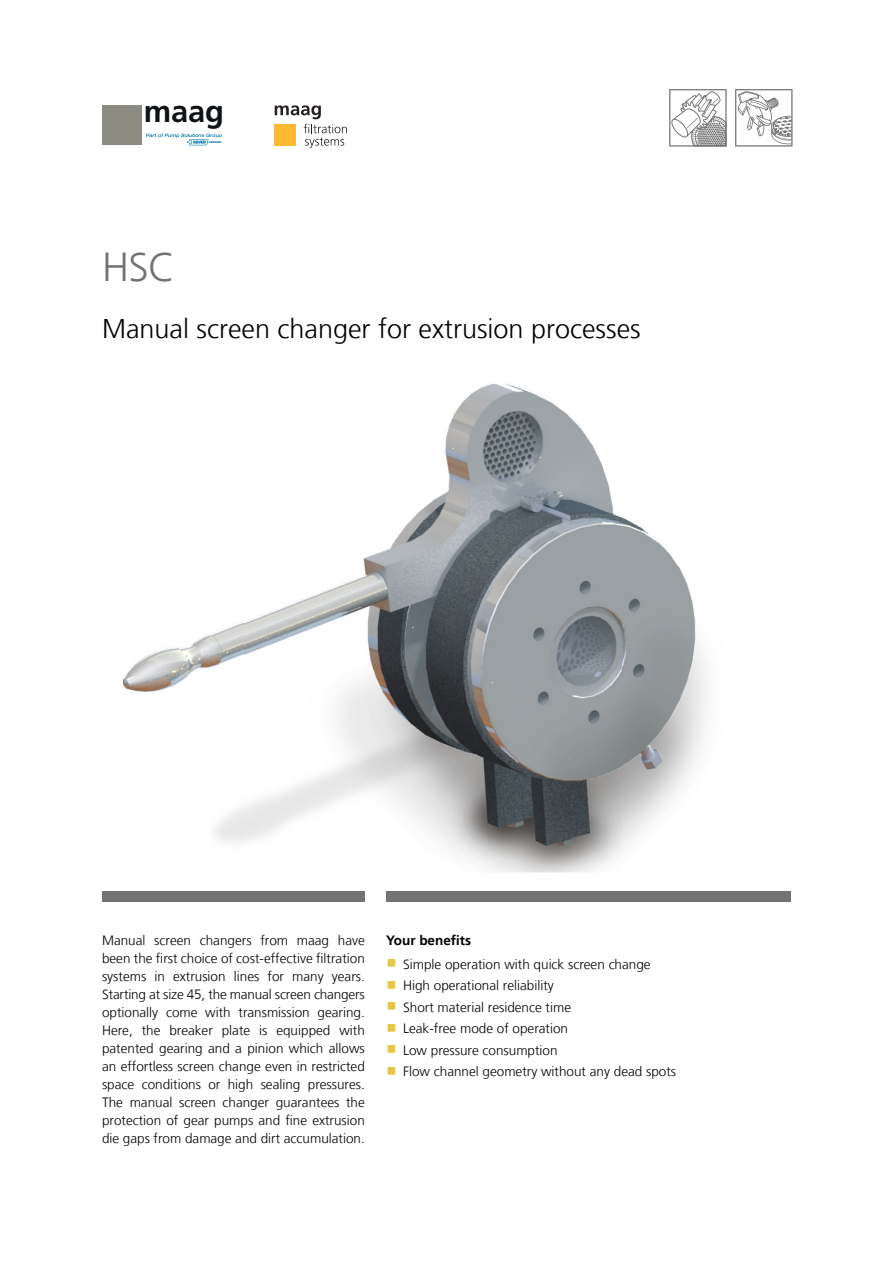
<style>
.page{position:relative;width:893px;height:1263px;background:#fff}
.page>*{position:absolute;margin:0;border:0;box-sizing:border-box;transform-origin:0 0}
.t1{font:300 40.5px "Frutiger LT";color:#737271}
.t2{font:700 30.9px "Frutiger LT Std";color:#101315}
.t3{font:300 27px "Frutiger LT";color:#000}
.t4{font:300 13.5px/18px "Frutiger LT";color:#000}
.t5{font:700 13.5px "Frutiger LT";color:#000}
</style>
<div class="page">
<div style="left:102px;top:891px;width:263px;height:10px;background:#737271"></div>
<div style="left:386px;top:891px;width:405px;height:10px;background:#737271"></div>
<svg style="left:735px;top:89px;width:57px;height:58px"></svg>
<svg style="left:669px;top:89px;width:58px;height:58px"></svg>
<img style="left:122px;top:517px;width:585px;height:334px">
<img style="left:245px;top:383px;width:376px;height:489px">
<svg style="left:275px;top:105px;width:72px;height:43px"></svg>
<div style="left:102px;top:106px;width:40px;height:39px;background:#8b8b81"></div>
<svg style="left:146px;top:134px;width:76px;height:11px"></svg>
<h2 class="t2" style="left:144px;top:93px;width:82px">maag</h2>
<h1 class="t1" style="left:102px;top:244px;width:75px">HSC</h1>
<h3 class="t3" style="left:102px;top:313px;width:540px">Manual screen changer for extrusion processes</h3>
<p class="t4" style="left:102px;top:931px;width:264px;text-align:justify">Manual screen changers from maag have been the first choice of cost-effective filtration systems in extrusion lines for many years.<br>Starting at size 45, the manual screen changers optionally come with transmission gearing.<br>Here, the breaker plate is equipped with patented gearing and a pinion which allows an effortless screen change even in restricted space conditions or high sealing pressures.<br>The manual screen changer guarantees the protection of gear pumps and fine extrusion die gaps from damage and dirt accumulation.</p>
<p class="t5" style="left:386px;top:932px;width:87px">Your benefits</p>
<p class="t4" style="left:403px;top:954px;width:275px;line-height:21.5px">Simple operation with quick screen change High operational reliability<br>Short material residence time<br>Leak-free mode of operation<br>Low pressure consumption<br>Flow channel geometry without any dead spots</p>
</div>
